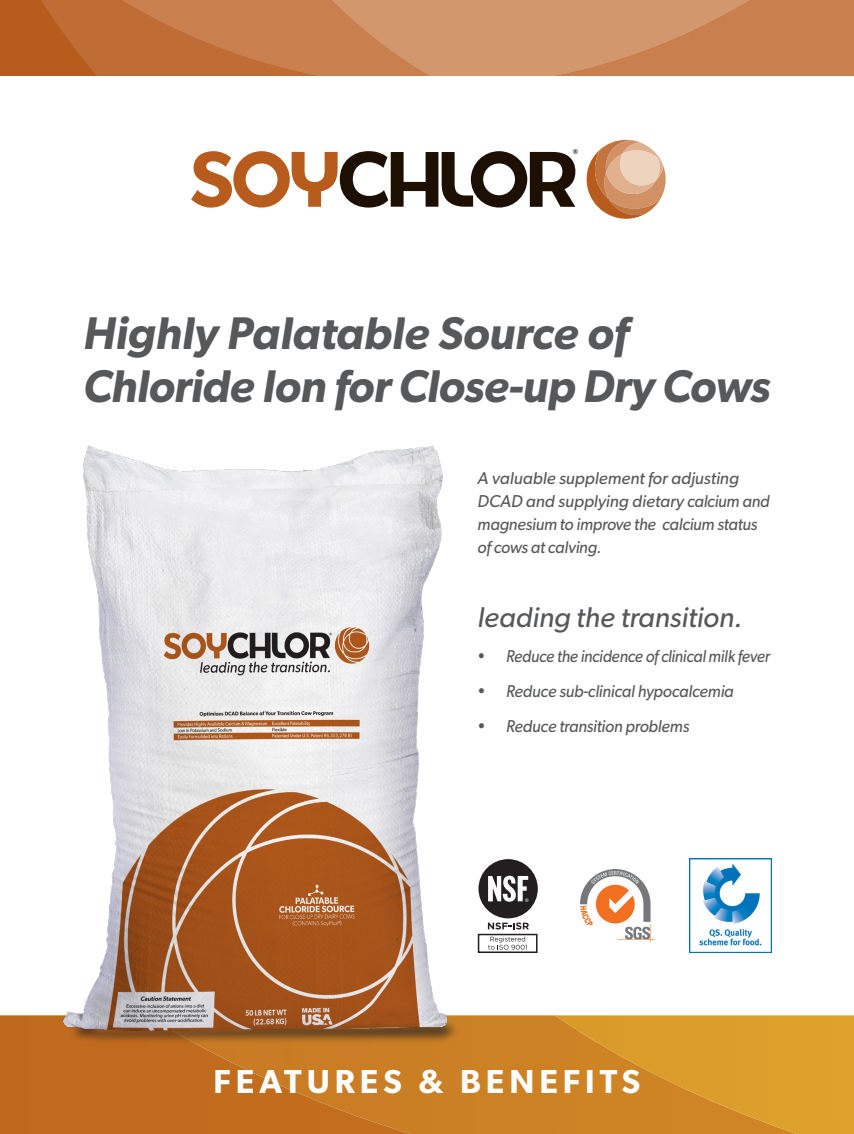
<style>
.page{position:relative;width:854px;height:1134px;background:#fff}
.page>*{position:absolute;margin:0;border:0;box-sizing:border-box;transform-origin:0 0}
.t1{font:italic 600 45.9px/53.1px "Gibson";letter-spacing:-.01em;color:#57585a}
.t2{font:600 33.3px "Gibson";letter-spacing:.15em;color:#fff}
.t3{font:italic 28.65px "Gibson";color:#57585a}
.t4{font:italic 17.25px/23px "Gibson";letter-spacing:-.01em;color:#57585a}
.t5{font:italic 17.25px "Gibson";letter-spacing:-.01em;color:#57585a;scale:.95 1}
.t6{font:italic 17.25px "Gibson";letter-spacing:-.01em;color:#57585a;scale:.92 1}
.t7{font:600 7.05px "Gibson";color:#231f20}
</style>
<div class="page">
<svg style="left:0;top:1015px;width:555px;height:119px;fill:#c26c1e"></svg>
<svg style="left:555px;top:1015px;width:298px;height:119px"></svg>
<svg style="left:0;top:0;width:449px;height:75px"></svg>
<svg style="left:449px;top:0;width:404px;height:75px"></svg>
<img style="left:580px;top:869px;width:74px;height:72px">
<img style="left:689px;top:859px;width:82px;height:93px">
<div style="left:477px;top:934px;width:60px;height:19px;border:2px solid #231f20"></div>
<svg style="left:501px;top:937px;width:25px;height:13px"></svg>
<div style="left:478px;top:859px;width:59px;height:59px;background:#231f20;border-radius:50%"></div>
<svg style="left:501px;top:876px;width:27px;height:26px"></svg>
<svg style="left:502px;top:923px;width:26px;height:6px"></svg>
<img style="left:25px;top:445px;width:476px;height:637px">
<svg style="left:586px;top:140px;width:79px;height:79px"></svg>
<svg style="left:191px;top:151px;width:384px;height:57px"></svg>
<p class="t7" style="left:572px;top:147px;width:7px">®</p>
<p class="t1" style="left:83px;top:306px;width:688px">Highly Palatable Source of<br>Chloride Ion for Close-up Dry Cows</p>
<p class="t4" style="left:477px;top:466px;width:293px">A valuable supplement for adjusting DCAD and supplying dietary calcium and magnesium to improve the calcium status of cows at calving.</p>
<p class="t3" style="left:477px;top:600px;width:266px">leading the transition.</p>
<p class="t6" style="left:477px;top:646px;width:319px">• Reduce the incidence of clinical milk fever</p>
<p class="t5" style="left:477px;top:681px;width:271px">• Reduce sub-clinical hypocalcemia</p>
<p class="t5" style="left:477px;top:716px;width:224px">• Reduce transition problems</p>
<p class="t2" style="left:213px;top:1062px;width:428px">FEATURES &amp; BENEFITS</p>
</div>
